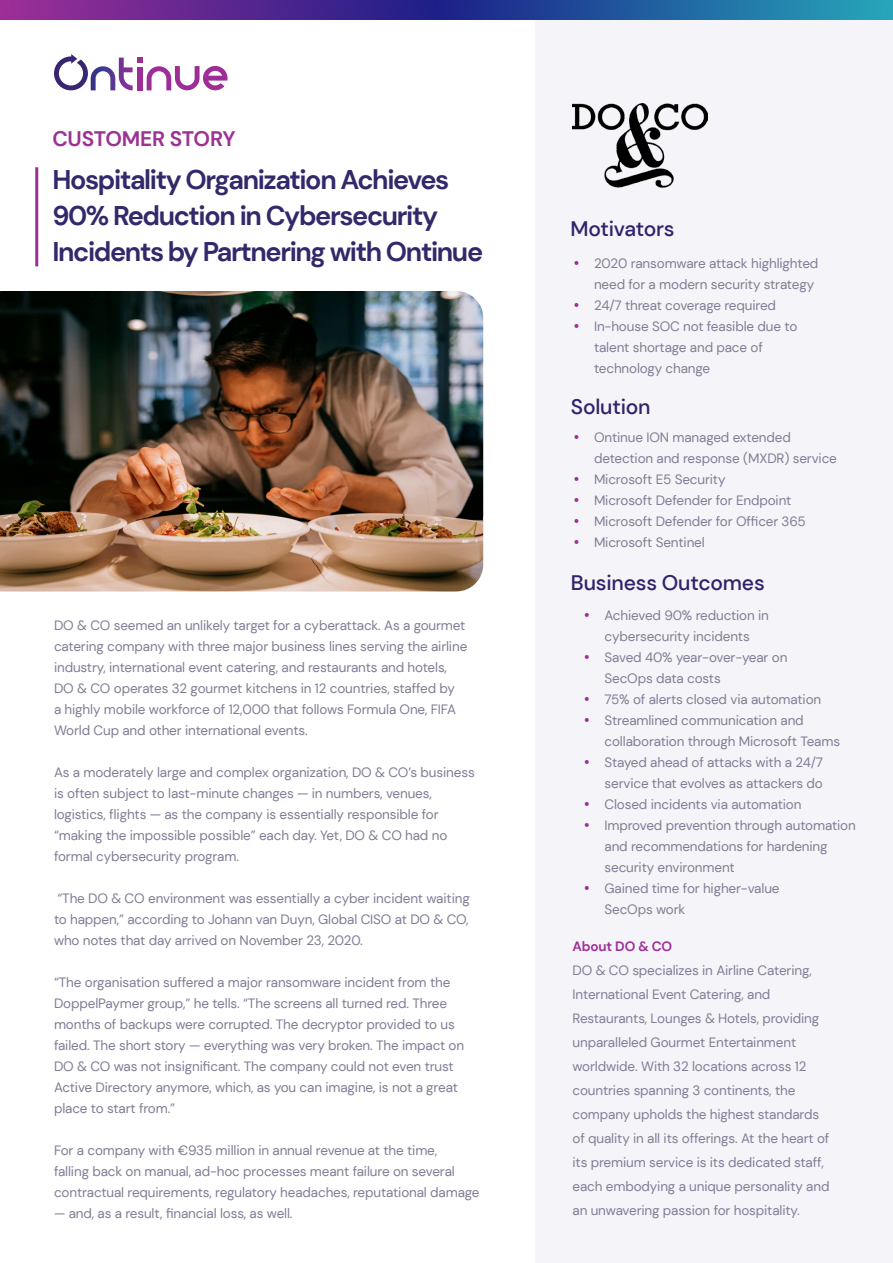
<style>
.page{position:relative;width:893px;height:1263px;background:#fff}
.page>*{position:absolute;margin:0;border:0;box-sizing:border-box;transform-origin:0 0}
.t1{font:700 27px/36px "DM Sans";letter-spacing:-.05em;color:#32296b}
.t2{font:500 21px "DM Sans";letter-spacing:-.01em;color:#33226b}
.t3{font:700 21px "DM Sans";letter-spacing:-.01em;color:#9b3393}
.Body_Copy{font:13.5px/21px "DM Sans";letter-spacing:-.01em;color:#7e7d95}
.Body_Copy-2{font:700 13.5px "DM Sans";letter-spacing:-.01em;color:#9e2e97}
.s1{font-weight:500;font-size:15px;color:#9e2e97}
</style>
<div class="page">
<div style="left:535px;top:13px;width:358px;height:1250px;background:#f5f5f9"></div>
<svg style="left:54px;top:54px;width:174px;height:36px"></svg>
<hr style="left:35px;top:167px;width:3px;height:99px;background:#9e2e97">
<img style="left:0;top:291px;width:483px;height:300px">
<img style="left:0;top:0;width:893px;height:19px">
<img style="left:572px;top:103px;width:135px;height:85px">
<p class="t3" style="left:52px;top:125px;width:185px">CUSTOMER STORY</p>
<p class="t1" style="left:52px;top:162px;width:432px">Hospitality Organization Achieves<br>90% Reduction in Cybersecurity<br>Incidents by Partnering with Ontinue</p>
<p class="Body_Copy" style="left:54px;top:614px;width:415px">DO &amp; CO seemed an unlikely target for a cyberattack. As a gourmet catering company with three major business lines serving the airline industry, international event catering, and restaurants and hotels, DO &amp; CO operates 32 gourmet kitchens in 12 countries, staffed by<br>a highly mobile workforce of 12,000 that follows Formula One, FIFA World Cup and other international events.</p>
<p class="Body_Copy" style="left:54px;top:761px;width:422px">As a moderately large and complex organization, DO &amp; CO’s business is often subject to last-minute changes — in numbers, venues, logistics, flights — as the company is essentially responsible for “making the impossible possible” each day. Yet, DO &amp; CO had no formal cybersecurity program.</p>
<p class="Body_Copy" style="left:54px;top:887px;width:417px;text-align:justify">“The DO &amp; CO environment was essentially a cyber incident waiting to happen,” according to Johann van Duyn, Global CISO at DO &amp; CO, who notes that day arrived on November 23, 2020.</p>
<p class="Body_Copy" style="left:54px;top:971px;width:412px">“The organisation suffered a major ransomware incident from the DoppelPaymer group,” he tells. “The screens all turned red. Three months of backups were corrupted. The decryptor provided to us failed. The short story — everything was very broken. The impact on DO &amp; CO was not insignificant. The company could not even trust Active Directory anymore, which, as you can imagine, is not a great place to start from.”</p>
<p class="Body_Copy" style="left:54px;top:1139px;width:427px">For a company with €935 million in annual revenue at the time,<br>falling back on manual, ad-hoc processes meant failure on several contractual requirements, regulatory headaches, reputational damage</p>
<p class="Body_Copy" style="left:54px;top:1202px;width:240px">— and, as a result, financial loss, as well.</p>
<h2 class="t2" style="left:571px;top:215px;width:105px">Motivators</h2>
<p class="Body_Copy" style="left:594px;top:253px;width:226px;text-indent:-20px"><span class="s1">•</span> 2020 ransomware attack highlighted need for a modern security strategy</p>
<p class="Body_Copy" style="left:574px;top:295px;width:204px"><span class="s1">•</span> 24/7 threat coverage required</p>
<p class="Body_Copy" style="left:594px;top:316px;width:205px;text-indent:-20px"><span class="s1">•</span> In-house SOC not feasible due to talent shortage and pace of technology change</p>
<h2 class="t2" style="left:571px;top:394px;width:81px">Solution</h2>
<p class="Body_Copy" style="left:594px;top:427px;width:244px;text-indent:-20px"><span class="s1">•</span> Ontinue ION managed extended detection and response (MXDR) service</p>
<p class="Body_Copy" style="left:574px;top:469px;width:153px"><span class="s1">•</span> Microsoft E5 Security</p>
<p class="Body_Copy" style="left:574px;top:490px;width:219px"><span class="s1">•</span> Microsoft Defender for Endpoint</p>
<p class="Body_Copy" style="left:574px;top:511px;width:234px"><span class="s1">•</span> Microsoft Defender for Officer 365</p>
<p class="Body_Copy" style="left:574px;top:532px;width:133px"><span class="s1">•</span> Microsoft Sentinel</p>
<h2 class="t2" style="left:571px;top:569px;width:195px">Business Outcomes</h2>
<p class="Body_Copy" style="left:584px;top:605px;width:186px;text-align:center"><span class="s1">•</span> Achieved 90% reduction in cybersecurity incidents</p>
<p class="Body_Copy" style="left:604px;top:647px;width:184px;text-indent:-20px"><span class="s1">•</span> Saved 40% year-over-year on<br>SecOps data costs</p>
<p class="Body_Copy" style="left:584px;top:689px;width:238px"><span class="s1">•</span> 75% of alerts closed via automation</p>
<p class="Body_Copy" style="left:604px;top:710px;width:237px;text-indent:-20px"><span class="s1">•</span> Streamlined communication and collaboration through Microsoft Teams</p>
<p class="Body_Copy" style="left:584px;top:752px;width:240px;text-align:right"><span class="s1">•</span> Stayed ahead of attacks with a 24/7 service that evolves as attackers do</p>
<p class="Body_Copy" style="left:584px;top:794px;width:219px"><span class="s1">•</span> Closed incidents via automation</p>
<p class="Body_Copy" style="left:604px;top:815px;width:253px;text-indent:-20px"><span class="s1">•</span> Improved prevention through automation and recommendations for hardening security environment</p>
<p class="Body_Copy" style="left:604px;top:878px;width:177px;text-indent:-20px"><span class="s1">•</span> Gained time for higher-value<br>SecOps work</p>
<p class="Body_Copy-2" style="left:572px;top:937px;width:101px">About DO &amp; CO</p>
<p class="Body_Copy" style="left:572px;top:958px;width:258px;line-height:24px">DO &amp; CO specializes in Airline Catering, International Event Catering, and Restaurants, Lounges &amp; Hotels, providing unparalleled Gourmet Entertainment worldwide. With 32 locations across 12 countries spanning 3 continents, the company upholds the highest standards of quality in all its offerings. At the heart of its premium service is its dedicated staff, each embodying a unique personality and an unwavering passion for hospitality.</p>
</div>
